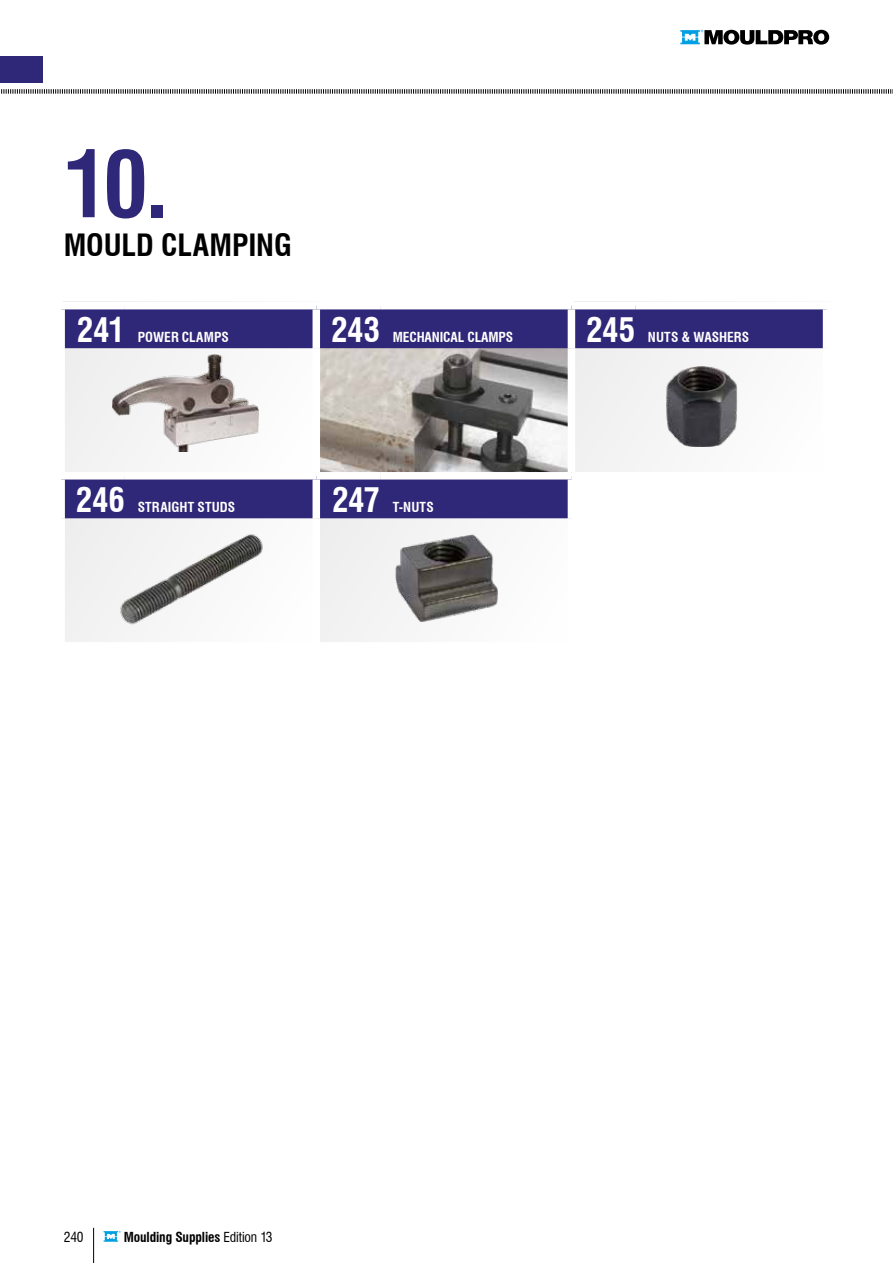
<style>
.page{position:relative;width:893px;height:1263px;background:#fff}
.page>*{position:absolute;margin:0;border:0;box-sizing:border-box;transform-origin:0 0}
.t1{font:700 condensed 90px "Swiss 721 BT";color:#2f2777}
.t2{font:700 condensed 33px "Swiss 721 BT";letter-spacing:-.01em;color:#fff}
.t3{font:700 condensed 30px "Swiss 721 BT";letter-spacing:-.005em;color:#000}
.t4{font:700 condensed 13.5px "Swiss 721 BT";color:#fff}
.t5{font:700 condensed 13.5px "Swiss 721 BT";letter-spacing:-.01em;color:#000}
.t6{font:condensed 13.5px "Swiss 721 BT";color:#000}
.s1{font-weight:400}
</style>
<div class="page">
<div style="left:0;top:57px;width:43px;height:26px;background:#2f2777"></div>
<svg style="left:1px;top:89px;width:892px;height:5px"></svg>
<svg style="left:680px;top:30px;width:149px;height:15px"></svg>
<hr style="left:93px;top:1228px;width:1px;height:35px;background:#000">
<svg style="left:104px;top:1231px;width:17px;height:11px"></svg>
<div style="left:574px;top:302px;width:255px;height:170px;background:#f6f6f6"></div>
<div style="left:64px;top:302px;width:255px;height:170px;background:#f8f8f8"></div>
<div style="left:64px;top:472px;width:255px;height:170px;background:#f5f5f5"></div>
<div style="left:319px;top:472px;width:255px;height:170px;background:#f6f6f6"></div>
<img style="left:320px;top:348px;width:248px;height:124px">
<img style="left:112px;top:355px;width:147px;height:97px">
<div style="left:65px;top:309px;width:758px;height:39px;background:#2f2777"></div>
<div style="left:65px;top:479px;width:503px;height:39px;background:#2f2777"></div>
<div style="left:57px;top:302px;width:68px;height:7px;background:#fff"></div>
<div style="left:57px;top:309px;width:8px;height:39px;background:#fff"></div>
<div style="left:125px;top:302px;width:191px;height:7px;background:#fff"></div>
<div style="left:316px;top:302px;width:64px;height:7px;background:#fff"></div>
<div style="left:313px;top:309px;width:7px;height:39px;background:#fff"></div>
<div style="left:571px;top:302px;width:64px;height:7px;background:#fff"></div>
<div style="left:568px;top:309px;width:7px;height:39px;background:#fff"></div>
<div style="left:635px;top:302px;width:195px;height:7px;background:#fff"></div>
<div style="left:823px;top:309px;width:7px;height:39px;background:#fff"></div>
<div style="left:57px;top:348px;width:8px;height:124px;background:#fff"></div>
<div style="left:313px;top:348px;width:7px;height:124px;background:#fff"></div>
<div style="left:568px;top:348px;width:7px;height:124px;background:#fff"></div>
<div style="left:823px;top:348px;width:7px;height:124px;background:#fff"></div>
<div style="left:57px;top:472px;width:68px;height:7px;background:#fff"></div>
<div style="left:57px;top:479px;width:8px;height:39px;background:#fff"></div>
<div style="left:125px;top:472px;width:191px;height:7px;background:#fff"></div>
<div style="left:316px;top:472px;width:64px;height:7px;background:#fff"></div>
<div style="left:313px;top:479px;width:7px;height:39px;background:#fff"></div>
<div style="left:380px;top:472px;width:191px;height:7px;background:#fff"></div>
<div style="left:571px;top:472px;width:64px;height:7px;background:#fff"></div>
<div style="left:568px;top:479px;width:7px;height:39px;background:#fff"></div>
<div style="left:57px;top:518px;width:8px;height:124px;background:#fff"></div>
<div style="left:313px;top:518px;width:7px;height:124px;background:#fff"></div>
<div style="left:568px;top:518px;width:7px;height:124px;background:#fff"></div>
<img style="left:666px;top:367px;width:72px;height:79px">
<img style="left:120px;top:534px;width:143px;height:91px">
<img style="left:396px;top:534px;width:101px;height:87px">
<h1 class="t1" style="left:64px;top:131px;width:106px">10.</h1>
<h3 class="t3" style="left:64px;top:227px;width:229px">MOULD CLAMPING</h3>
<h2 class="t2" style="left:77px;top:310px;width:49px">241</h2>
<p class="t4" style="left:138px;top:329px;width:93px">POWER CLAMPS</p>
<h2 class="t2" style="left:331px;top:310px;width:51px">243</h2>
<p class="t4" style="left:393px;top:329px;width:122px">MECHANICAL CLAMPS</p>
<h2 class="t2" style="left:586px;top:310px;width:51px">245</h2>
<p class="t4" style="left:648px;top:329px;width:103px">NUTS &amp; WASHERS</p>
<h2 class="t2" style="left:76px;top:480px;width:50px">246</h2>
<p class="t4" style="left:138px;top:499px;width:99px">STRAIGHT STUDS</p>
<h2 class="t2" style="left:332px;top:480px;width:50px">247</h2>
<p class="t4" style="left:393px;top:499px;width:42px">T-NUTS</p>
<p class="t6" style="left:64px;top:1229px;width:21px">240</p>
<p class="t5" style="left:124px;top:1229px;width:150px">Moulding Supplies <span class="s1">Edition 13</span></p>
</div>
